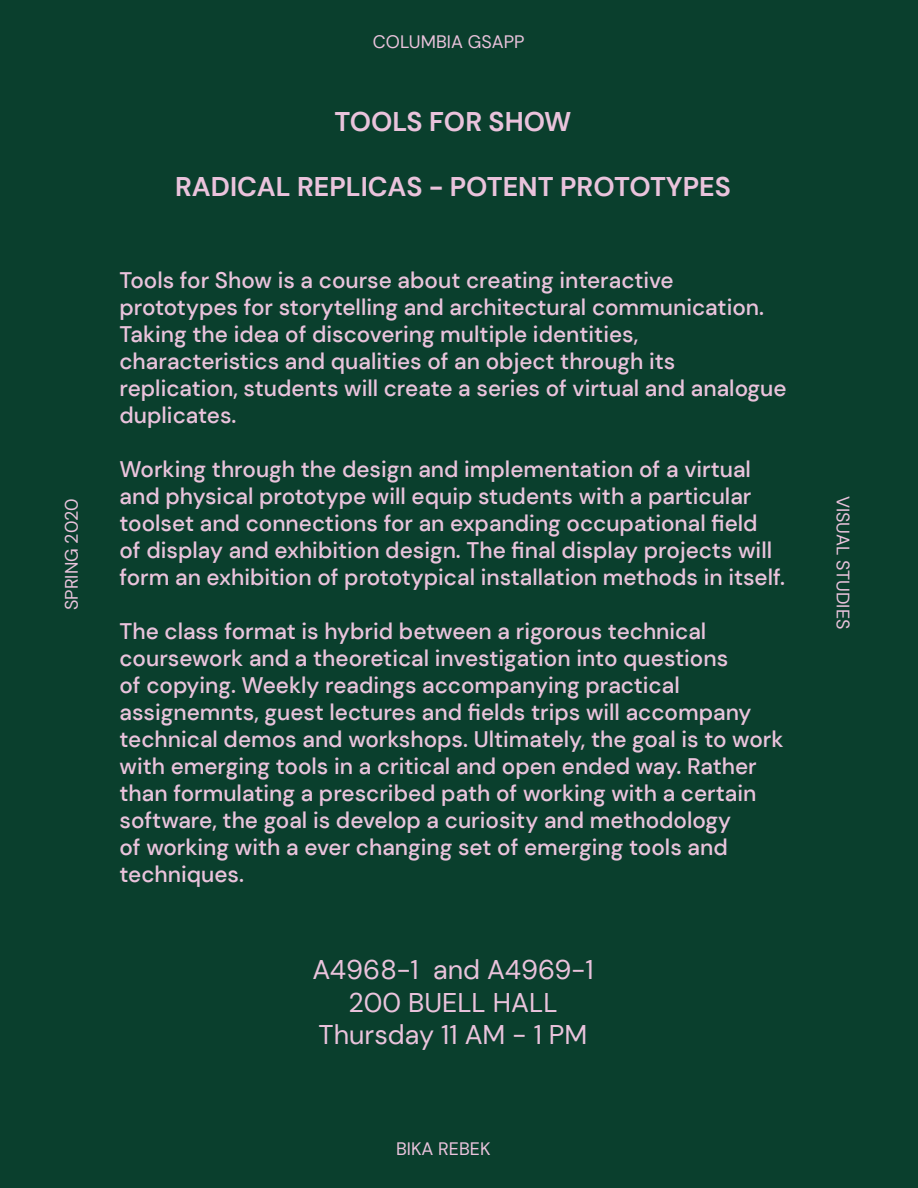
<style>
.page{position:relative;width:918px;height:1188px;background:#0a3f2d}
.page>*{position:absolute;margin:0;border:0;box-sizing:border-box;transform-origin:0 0}
.t1{font:27px/32.4px "DM Sans";color:#eac3dc;text-align:center}
.t2{font:700 27px "DM Sans";color:#eac3dc}
.t3{font:500 22.5px/27px "DM Sans";color:#eac3dc}
.t4{font:18px "DM Sans";color:#eac3dc}
</style>
<div class="page">
<p class="t4" style="left:373px;top:30px;width:153px">COLUMBIA GSAPP</p>
<p class="t2" style="left:335px;top:105px;width:239px">TOOLS FOR SHOW</p>
<p class="t2" style="left:175px;top:170px;width:557px">RADICAL REPLICAS - POTENT PROTOTYPES</p>
<p class="t3" style="left:120px;top:266px;width:669px">Tools for Show is a course about creating interactive prototypes for storytelling and architectural communication.<br>Taking the idea of discovering multiple identities, characteristics and qualities of an object through its replication, students will create a series of virtual and analogue duplicates.</p>
<p class="t3" style="left:120px;top:455px;width:667px">Working through the design and implementation of a virtual and physical prototype will equip students with a particular toolset and connections for an expanding occupational field<br>of display and exhibition design. The final display projects will form an exhibition of prototypical installation methods in itself.</p>
<p class="t3" style="left:120px;top:617px;width:665px">The class format is hybrid between a rigorous technical coursework and a theoretical investigation into questions<br>of copying. Weekly readings accompanying practical assignemnts, guest lectures and fields trips will accompany technical demos and workshops. Ultimately, the goal is to work with emerging tools in a critical and open ended way. Rather than formulating a prescribed path of working with a certain software, the goal is develop a curiosity and methodology<br>of working with a ever changing set of emerging tools and techniques.</p>
<p class="t4" style="left:60px;top:610px;width:113px;rotate:-90deg">SPRING 2020</p>
<p class="t4" style="left:854px;top:496px;width:135px;rotate:90deg">VISUAL STUDIES</p>
<p class="t1" style="left:313px;top:953px;width:282px">A4968‑1 and A4969‑1<br>200 BUELL HALL<br>Thursday 11 AM - 1 PM</p>
<p class="t4" style="left:396px;top:1138px;width:96px">BIKA REBEK</p>
</div>
